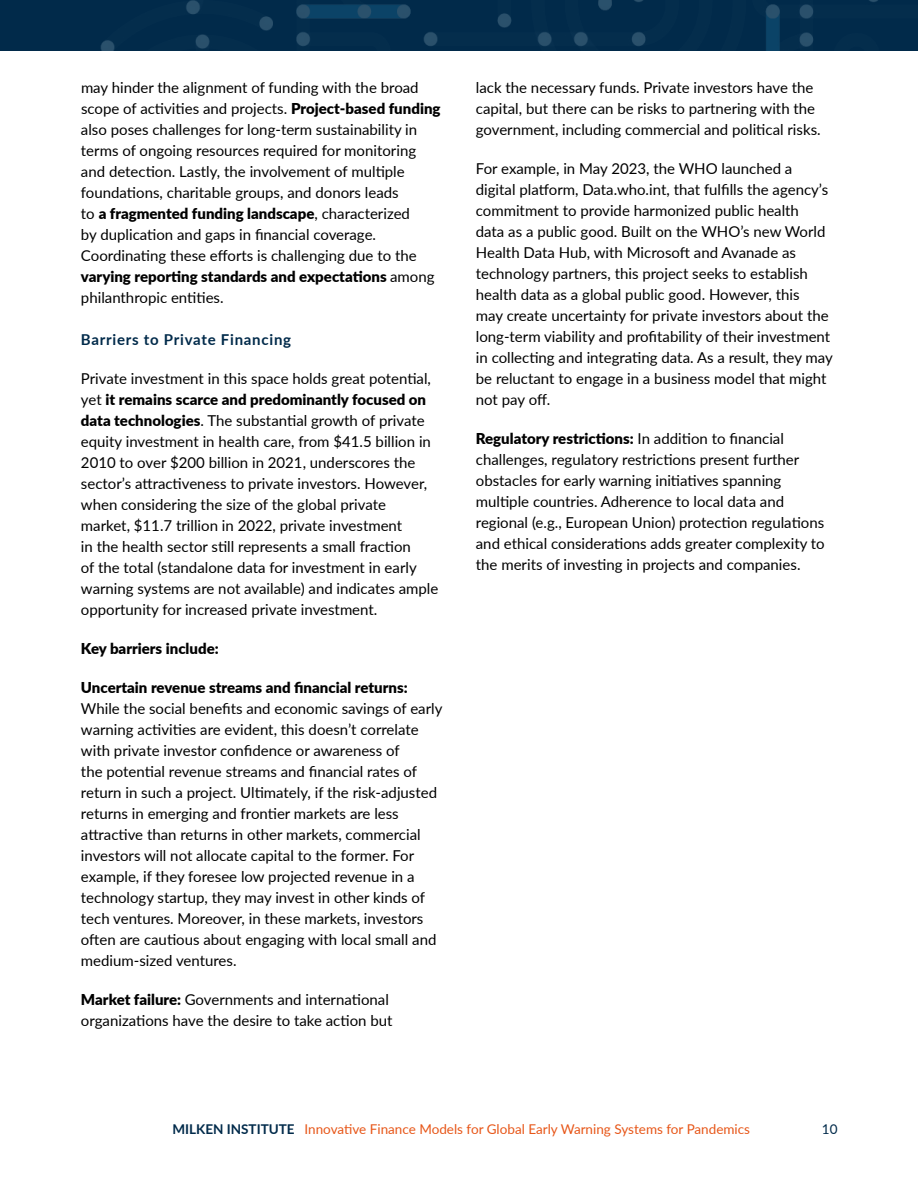
<style>
.page{position:relative;width:918px;height:1188px;background:#fff}
.page>*{position:absolute;margin:0;border:0;box-sizing:border-box;transform-origin:0 0}
.t1{font:15px/21px "Lato";color:#000}
.t2{font:900 15px "Lato";color:#000}
.t3{font:700 15px "Lato";letter-spacing:.05em;color:#012a4a}
.t4{font:13.5px "Lato";color:#e75618}
.t5{font:13.5px "Lato";color:#012a4a}
.s1{font-weight:900}
.s2{font-weight:700;color:#012a4a}
</style>
<div class="page">
<img style="left:0;top:0;width:918px;height:51px">
<p class="t1" style="left:81px;top:76px;width:361px">may hinder the alignment of funding with the broad scope of activities and projects. <span class="s1">Project-based funding </span>also poses challenges for long-term sustainability in terms of ongoing resources required for monitoring and detection. Lastly, the involvement of multiple foundations, charitable groups, and donors leads<br>to <span class="s1">a fragmented funding landscape</span>, characterized<br>by duplication and gaps in financial coverage.<br>Coordinating these efforts is challenging due to the <span class="s1">varying reporting standards and expectations</span> among philanthropic entities.</p>
<p class="t3" style="left:81px;top:329px;width:212px">Barriers to Private Financing</p>
<p class="t1" style="left:81px;top:367px;width:359px">Private investment in this space holds great potential, yet <span class="s1">it remains scarce and predominantly focused on data technologies</span>. The substantial growth of private equity investment in health care, from $41.5 billion in 2010 to over $200 billion in 2021, underscores the sector’s attractiveness to private investors. However, when considering the size of the global private market, $11.7 trillion in 2022, private investment<br>in the health sector still represents a small fraction<br>of the total (standalone data for investment in early warning systems are not available) and indicates ample opportunity for increased private investment.</p>
<p class="t2" style="left:81px;top:637px;width:139px">Key barriers include:</p>
<p class="t2" style="left:81px;top:676px;width:328px">Uncertain revenue streams and financial returns:</p>
<p class="t1" style="left:81px;top:697px;width:363px">While the social benefits and economic savings of early warning activities are evident, this doesn’t correlate with private investor confidence or awareness of<br>the potential revenue streams and financial rates of return in such a project. Ultimately, if the risk-adjusted returns in emerging and frontier markets are less attractive than returns in other markets, commercial investors will not allocate capital to the former. For example, if they foresee low projected revenue in a technology startup, they may invest in other kinds of tech ventures. Moreover, in these markets, investors often are cautious about engaging with local small and medium-sized ventures.</p>
<p class="t1" style="left:81px;top:988px;width:313px"><span class="s1">Market failure:</span> Governments and international organizations have the desire to take action but</p>
<p class="t1" style="left:476px;top:76px;width:346px">lack the necessary funds. Private investors have the capital, but there can be risks to partnering with the government, including commercial and political risks.</p>
<p class="t1" style="left:476px;top:157px;width:359px">For example, in May 2023, the WHO launched a digital platform, Data.who.int, that fulfills the agency’s commitment to provide harmonized public health<br>data as a public good. Built on the WHO’s new World Health Data Hub, with Microsoft and Avanade as technology partners, this project seeks to establish health data as a global public good. However, this<br>may create uncertainty for private investors about the long-term viability and profitability of their investment in collecting and integrating data. As a result, they may be reluctant to engage in a business model that might not pay off.</p>
<p class="t1" style="left:476px;top:427px;width:350px"><span class="s1">Regulatory restrictions:</span> In addition to financial challenges, regulatory restrictions present further obstacles for early warning initiatives spanning multiple countries. Adherence to local data and regional (e.g., European Union) protection regulations and ethical considerations adds greater complexity to the merits of investing in projects and companies.</p>
<p class="t4" style="left:172px;top:1119px;width:579px"><span class="s2">MILKEN INSTITUTE</span> Innovative Finance Models for Global Early Warning Systems for Pandemics</p>
<p class="t5" style="left:822px;top:1119px;width:17px">10</p>
</div>
